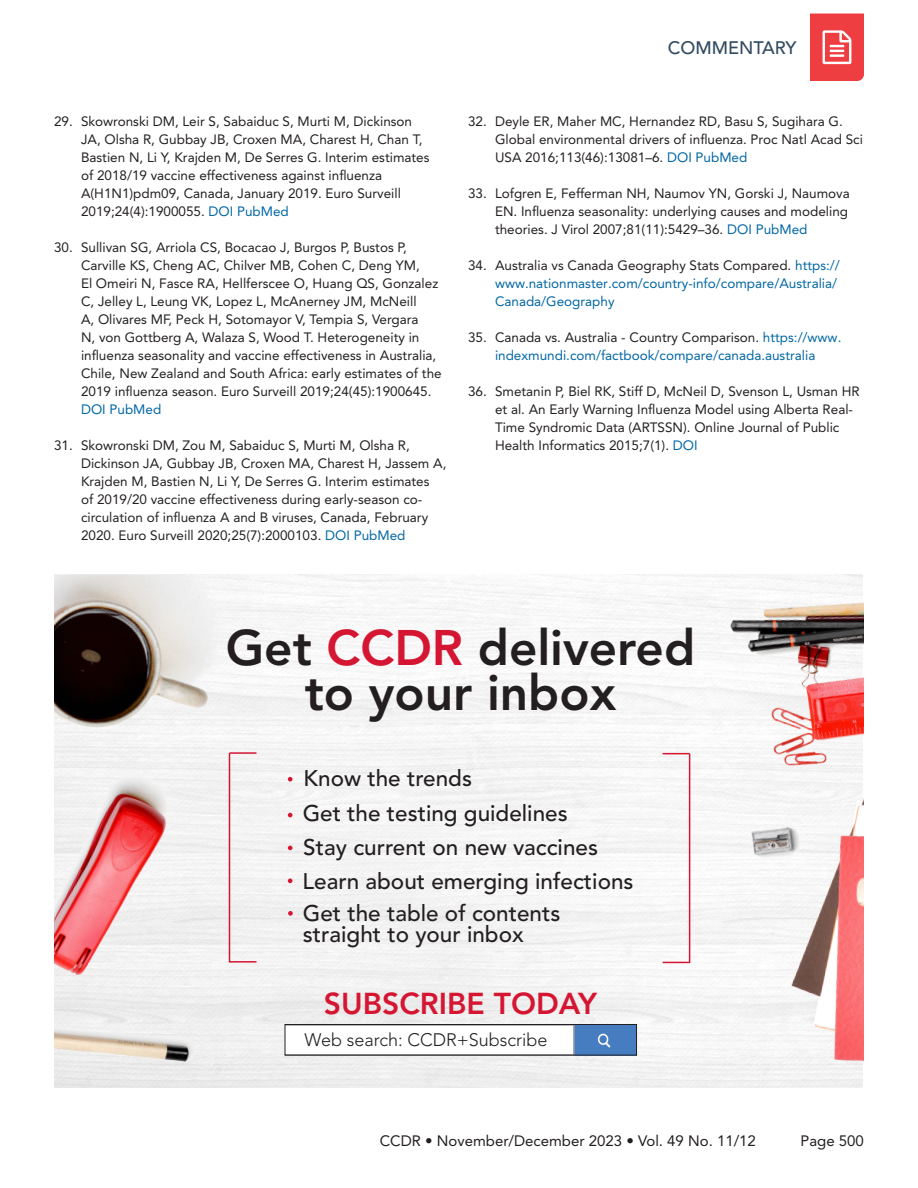
<style>
.page{position:relative;width:918px;height:1188px;background:#fff}
.page>*{position:absolute;margin:0;border:0;box-sizing:border-box;transform-origin:0 0}
.t1{font:800 49.5px/45px "Avenir LT Std";color:#231f20;text-align:center}
.t2{font:800 30px "Avenir LT Std";color:#d51633}
.t3{font:500 22.5px/33.8px "Avenir LT Std";color:#231f20}
.t4{font:300 18px "Avenir LT Std";color:#231f20}
.t5{font:500 18px "Avenir LT Std";color:#324a60}
.t6{font:15px "Avenir LT Std";color:#231f20}
.t7{font:13.5px/18px "Avenir LT Std";color:#231f20}
.t8{font:13.5px/18px "Avenir LT Std";color:#0066a5}
.s1{color:#0066a5}
.s2{color:#231f20}
.s3{color:#d51633}
</style>
<div class="page">
<svg style="left:810px;top:14px;width:54px;height:67px;background:#f05457"></svg>
<img style="left:54px;top:575px;width:670px;height:513px">
<img style="left:724px;top:575px;width:140px;height:513px">
<img style="left:54px;top:575px;width:274px;height:256px">
<img style="left:287px;top:1026px;width:348px;height:27px">
<div style="left:285px;top:1024px;width:352px;height:31px;border:1px solid #231f20"></div>
<svg style="left:288px;top:777px;width:5px;height:5px"></svg>
<svg style="left:288px;top:813px;width:5px;height:4px"></svg>
<svg style="left:288px;top:846px;width:5px;height:4px"></svg>
<svg style="left:288px;top:878px;width:5px;height:5px"></svg>
<svg style="left:288px;top:911px;width:5px;height:5px"></svg>
<hr style="left:230px;top:752px;width:26px;height:2px;background:#d51633">
<hr style="left:229px;top:753px;width:1px;height:209px;background:#d51633">
<hr style="left:230px;top:961px;width:26px;height:2px;background:#d51633">
<svg style="left:663px;top:753px;width:27px;height:1px"></svg>
<hr style="left:689px;top:754px;width:1px;height:209px;background:#d51633">
<svg style="left:663px;top:962px;width:26px;height:1px"></svg>
<img style="left:54px;top:727px;width:147px;height:268px">
<img style="left:54px;top:1015px;width:162px;height:51px">
<h3 class="t5" style="left:668px;top:37px;width:130px">COMMENTARY</h3>
<p class="t7" style="left:81px;top:112px;width:350px;text-indent:-27px">29. Skowronski DM, Leir S, Sabaiduc S, Murti M, Dickinson JA, Olsha R, Gubbay JB, Croxen MA, Charest H, Chan T, Bastien N, Li Y, Krajden M, De Serres G. Interim estimates of 2018/19 vaccine effectiveness against influenza A(H1N1)pdm09, Canada, January 2019. Euro Surveill 2019;24(4):1900055. <span class="s1">DOI PubMed</span></p>
<p class="t7" style="left:81px;top:238px;width:362px;text-indent:-27px">30. Sullivan SG, Arriola CS, Bocacao J, Burgos P, Bustos P, Carville KS, Cheng AC, Chilver MB, Cohen C, Deng YM,<br>El Omeiri N, Fasce RA, Hellferscee O, Huang QS, Gonzalez C, Jelley L, Leung VK, Lopez L, McAnerney JM, McNeill<br>A, Olivares MF, Peck H, Sotomayor V, Tempia S, Vergara<br>N, von Gottberg A, Walaza S, Wood T. Heterogeneity in influenza seasonality and vaccine effectiveness in Australia, Chile, New Zealand and South Africa: early estimates of the 2019 influenza season. Euro Surveill 2019;24(45):1900645.<br><span class="s1">DOI PubMed</span></p>
<p class="t7" style="left:81px;top:436px;width:367px;text-indent:-27px">31. Skowronski DM, Zou M, Sabaiduc S, Murti M, Olsha R, Dickinson JA, Gubbay JB, Croxen MA, Charest H, Jassem A, Krajden M, Bastien N, Li Y, De Serres G. Interim estimates<br>of 2019/20 vaccine effectiveness during early-season co&shy;circulation of influenza A and B viruses, Canada, February 2020. Euro Surveill 2020;25(7):2000103. <span class="s1">DOI PubMed</span></p>
<p class="t7" style="left:495px;top:112px;width:369px;text-indent:-27px">32. Deyle ER, Maher MC, Hernandez RD, Basu S, Sugihara G.<br>Global environmental drivers of influenza. Proc Natl Acad Sci<br>USA 2016;113(46):13081–6. <span class="s1">DOI PubMed</span></p>
<p class="t7" style="left:495px;top:184px;width:356px;text-align:justify;text-indent:-27px">33. Lofgren E, Fefferman NH, Naumov YN, Gorski J, Naumova EN. Influenza seasonality: underlying causes and modeling theories. J Virol 2007;81(11):5429–36. <span class="s1">DOI PubMed</span></p>
<p class="t8" style="left:495px;top:256px;width:346px;text-indent:-27px"><span class="s2">34. Australia vs Canada Geography Stats Compared.</span> https:// www.nationmaster.com/country-info/compare/Australia/<br>Canada/Geography</p>
<p class="t8" style="left:468px;top:328px;width:375px;text-align:center"><span class="s2">35. Canada vs. Australia - Country Comparison.</span> https://www. indexmundi.com/factbook/compare/canada.australia</p>
<p class="t7" style="left:495px;top:382px;width:366px;text-indent:-27px">36. Smetanin P, Biel RK, Stiff D, McNeil D, Svenson L, Usman HR et al. An Early Warning Influenza Model using Alberta Real-Time Syndromic Data (ARTSSN). Online Journal of Public Health Informatics 2015;7(1). <span class="s1">DOI</span></p>
<p class="t1" style="left:226px;top:625px;width:471px">Get <span class="s3">CCDR</span> delivered to your inbox</p>
<p class="t3" style="left:303px;top:762px;width:332px">Know the trends<br>Get the testing guidelines<br>Stay current on new vaccines<br>Learn about emerging infections<br>Get the table of contents</p>
<p class="t3" style="left:303px;top:918px;width:222px">straight to your inbox</p>
<p class="t2" style="left:324px;top:986px;width:275px">SUBSCRIBE TODAY</p>
<p class="t4" style="left:304px;top:1029px;width:245px">Web search: CCDR+Subscribe</p>
<p class="t6" style="left:380px;top:1133px;width:378px">CCDR • November/December 2023 • Vol. 49 No. 11/12</p>
<p class="t6" style="left:801px;top:1133px;width:65px">Page 500</p>
</div>
